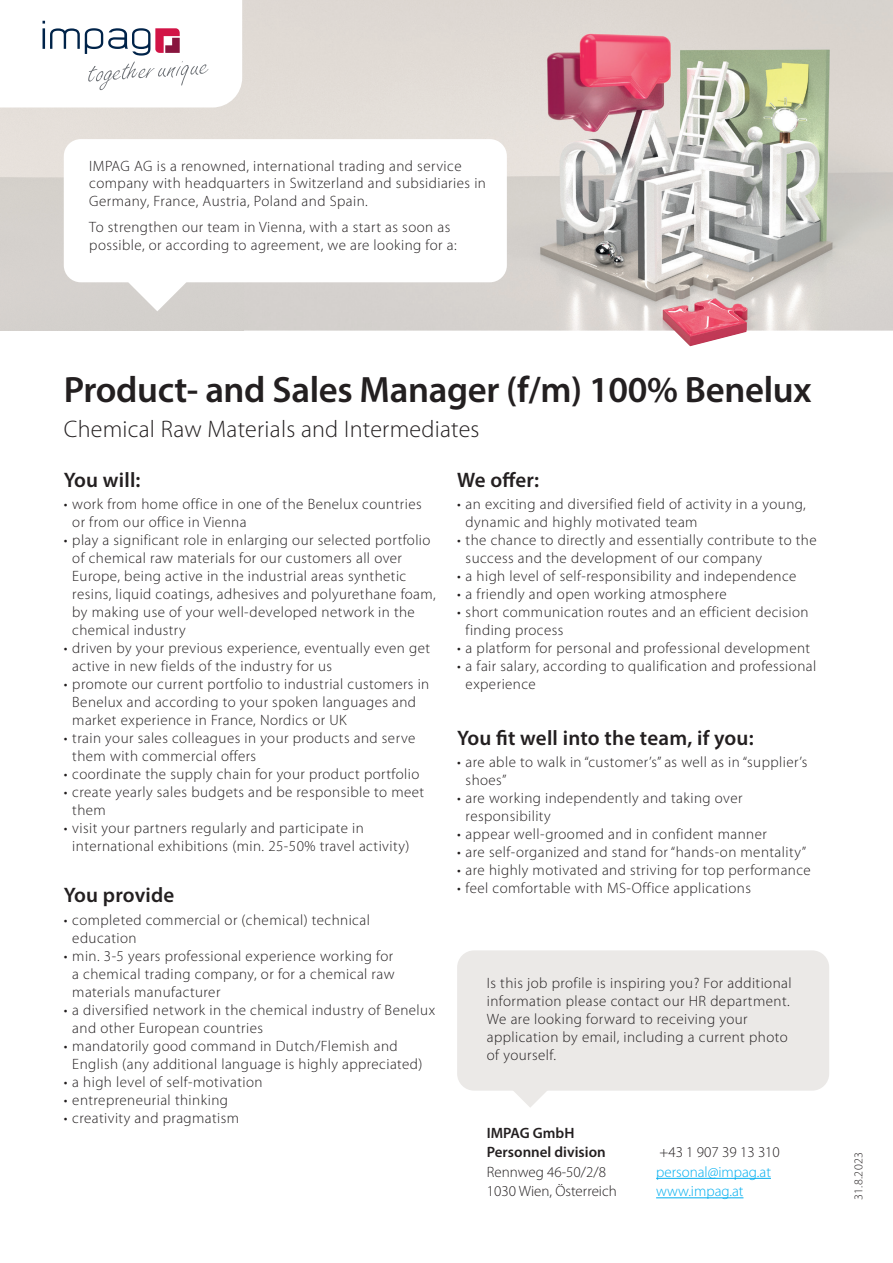
<style>
.page{position:relative;width:893px;height:1263px;background:#fff}
.page>*{position:absolute;margin:0;border:0;box-sizing:border-box;transform-origin:0 0}
.t1{font:600 36.75px "Myriad Pro";letter-spacing:-.01em;color:#231f20}
.t2{font:300 24px "Myriad Pro";letter-spacing:.01em;color:#231f20}
.t3{font:600 21px "Myriad Pro";letter-spacing:.01em;color:#231f20}
.t4{font:300 15px/18px "Myriad Pro";letter-spacing:.03em;color:#231f20}
.t5{font:300 15px/19.5px "Myriad Pro";color:#231f20}
.t6{font:300 15px/19.5px "Myriad Pro";color:#00aeef}
.t7{font:600 15px/19.5px "Myriad Pro";color:#231f20}
.t8{font:300 12px "Myriad Pro";letter-spacing:.03em;color:#231f20}
</style>
<div class="page">
<img style="left:243px;top:0;width:650px;height:346px">
<svg style="left:128px;top:282px;width:58px;height:29px"></svg>
<div style="left:64px;top:139px;width:443px;height:143px;background:#fff;border-radius:17px"></div>
<svg style="left:42px;top:20px;width:200px;height:87px"></svg>
<div style="left:457px;top:950px;width:372px;height:141px;background:#ebe9e7;border-radius:17px"></div>
<svg style="left:514px;top:1091px;width:33px;height:16px"></svg>
<hr style="left:656px;top:1178px;width:115px;height:1px;background:#00aeef">
<hr style="left:656px;top:1197px;width:87px;height:1px;background:#00aeef">
<p class="t4" style="left:89px;top:157px;width:398px">IMPAG AG is a renowned, international trading and service company with headquarters in Switzerland and subsidiaries in<br>Germany, France, Austria, Poland and Spain.</p>
<p class="t4" style="left:89px;top:219px;width:369px">To strengthen our team in Vienna, with a start as soon as possible, or according to agreement, we are looking for a:</p>
<h1 class="t1" style="left:64px;top:366px;width:749px">Product- and Sales Manager (f/m) 100% Benelux</h1>
<h2 class="t2" style="left:64px;top:416px;width:417px">Chemical Raw Materials and Intermediates</h2>
<h3 class="t3" style="left:64px;top:466px;width:78px">You will:</h3>
<p class="t4" style="left:72px;top:495px;width:351px;text-indent:-9px">• work from home office in one of the Benelux countries or from our office in Vienna</p>
<p class="t4" style="left:72px;top:531px;width:365px;text-indent:-9px">• play a significant role in enlarging our selected portfolio of chemical raw materials for our customers all over Europe, being active in the industrial areas synthetic resins, liquid coatings, adhesives and polyurethane foam, by making use of your well-developed network in the chemical industry</p>
<p class="t4" style="left:72px;top:639px;width:359px;text-indent:-9px">• driven by your previous experience, eventually even get active in new fields of the industry for us</p>
<p class="t4" style="left:72px;top:675px;width:359px;text-indent:-9px">• promote our current portfolio to industrial customers in<br>Benelux and according to your spoken languages and market experience in France, Nordics or UK</p>
<p class="t4" style="left:72px;top:729px;width:345px;text-indent:-9px">• train your sales colleagues in your products and serve them with commercial offers</p>
<p class="t4" style="left:64px;top:765px;width:357px">• coordinate the supply chain for your product portfolio</p>
<p class="t4" style="left:72px;top:783px;width:353px;text-indent:-9px">• create yearly sales budgets and be responsible to meet them</p>
<p class="t4" style="left:72px;top:819px;width:339px;text-indent:-9px">• visit your partners regularly and participate in international exhibitions (min. 25-50% travel activity)</p>
<h3 class="t3" style="left:64px;top:882px;width:112px">You provide</h3>
<p class="t4" style="left:72px;top:911px;width:299px;text-indent:-9px">• completed commercial or (chemical) technical education</p>
<p class="t4" style="left:72px;top:947px;width:324px;text-align:justify;text-indent:-9px">• min. 3-5 years professional experience working for a chemical trading company, or for a chemical raw materials manufacturer</p>
<p class="t4" style="left:72px;top:1001px;width:364px;text-indent:-9px">• a diversified network in the chemical industry of Benelux and other European countries</p>
<p class="t4" style="left:72px;top:1037px;width:352px;text-indent:-9px">• mandatorily good command in Dutch/Flemish and<br>English (any additional language is highly appreciated)</p>
<p class="t4" style="left:64px;top:1073px;width:200px">• a high level of self-motivation</p>
<p class="t4" style="left:64px;top:1091px;width:166px">• entrepreneurial thinking</p>
<p class="t4" style="left:64px;top:1109px;width:177px">• creativity and pragmatism</p>
<h3 class="t3" style="left:457px;top:466px;width:84px">We offer:</h3>
<p class="t4" style="left:466px;top:495px;width:342px;text-indent:-9px">• an exciting and diversified field of activity in a young, dynamic and highly motivated team</p>
<p class="t4" style="left:466px;top:531px;width:353px;text-indent:-9px">• the chance to directly and essentially contribute to the success and the development of our company</p>
<p class="t4" style="left:457px;top:567px;width:341px">• a high level of self-responsibility and independence</p>
<p class="t4" style="left:457px;top:585px;width:271px">• a friendly and open working atmosphere</p>
<p class="t4" style="left:466px;top:603px;width:344px;text-indent:-9px">• short communication routes and an efficient decision finding process</p>
<p class="t4" style="left:457px;top:639px;width:355px">• a platform for personal and professional development</p>
<p class="t4" style="left:466px;top:657px;width:352px;text-indent:-9px">• a fair salary, according to qualification and professional experience</p>
<h3 class="t3" style="left:457px;top:724px;width:298px">You fit well into the team, if you:</h3>
<p class="t4" style="left:466px;top:753px;width:343px;text-indent:-9px">• are able to walk in “customer’s” as well as in “supplier’s shoes”</p>
<p class="t4" style="left:466px;top:789px;width:278px;text-indent:-9px">• are working independently and taking over responsibility</p>
<p class="t4" style="left:457px;top:825px;width:311px">• appear well-groomed and in confident manner</p>
<p class="t4" style="left:457px;top:843px;width:351px">• are self-organized and stand for “hands-on mentality”</p>
<p class="t4" style="left:457px;top:861px;width:355px">• are highly motivated and striving for top performance</p>
<p class="t4" style="left:457px;top:879px;width:295px">• feel comfortable with MS-Office applications</p>
<p class="t4" style="left:487px;top:974px;width:306px">Is this job profile is inspiring you? For additional information please contact our HR department.<br>We are looking forward to receiving your application by email, including a current photo of yourself.</p>
<p class="t7" style="left:487px;top:1123px;width:120px">IMPAG GmbH<br>Personnel division</p>
<p class="t5" style="left:487px;top:1162px;width:131px">Rennweg 46-50/2/8<br>1030 Wien, Österreich</p>
<p class="t5" style="left:659px;top:1143px;width:122px">+43 1 907 39 13 310</p>
<p class="t6" style="left:656px;top:1162px;width:116px">personal@impag.at www.impag.at</p>
<p class="t8" style="left:852px;top:1200px;width:50px;rotate:-90deg">31.8.2023</p>
</div>
